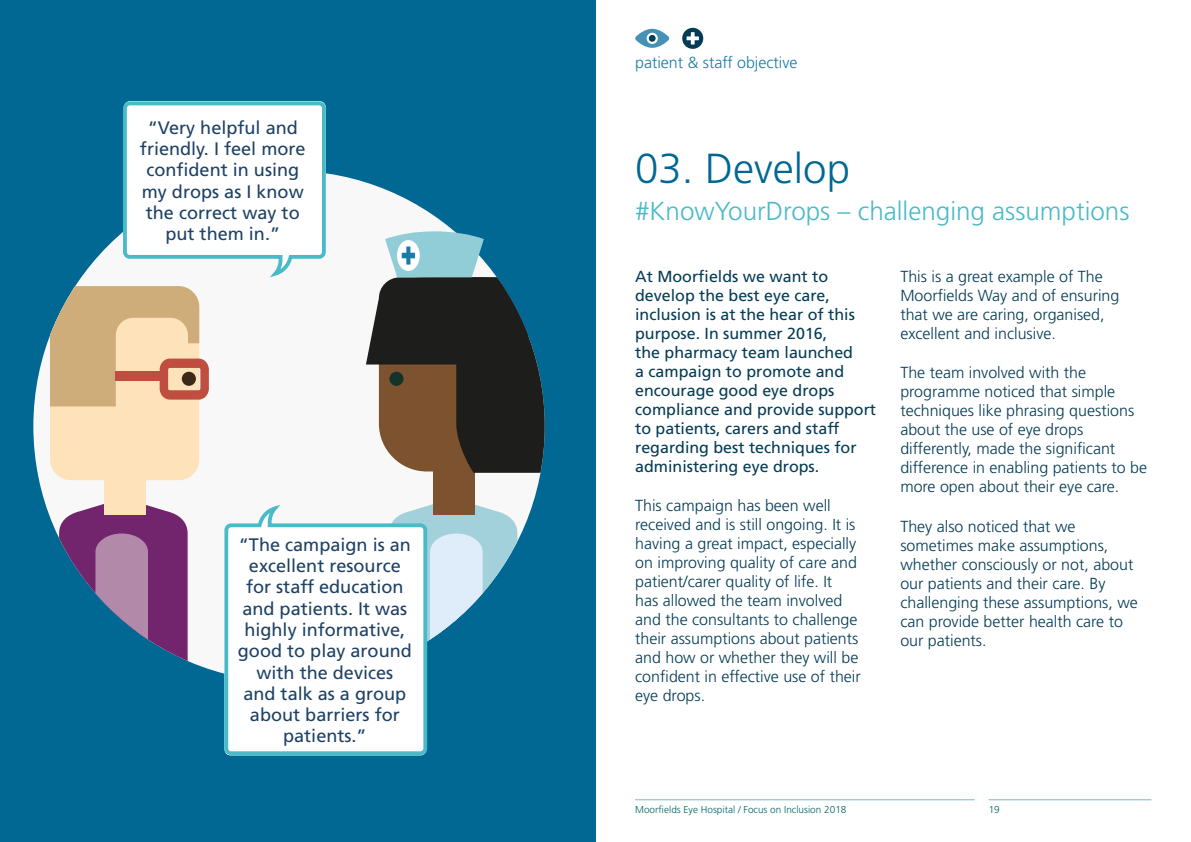
<style>
.page{position:relative;width:1191px;height:842px;background:#fff}
.page>*{position:absolute;margin:0;border:0;box-sizing:border-box;transform-origin:0 0}
.t1{font:300 42px "Frutiger";color:#016893}
.t2{font:300 26px "Frutiger";color:#49bac8}
.t3{font:18.1px/21.3px "Frutiger";color:#1d4165;text-align:center}
.t4{font:300 16px/19px "Frutiger";color:#053c55}
.t5{font:16px/19px "Frutiger";color:#053c55}
.t6{font:300 16px "Frutiger";color:#197ca6}
.t7{font:300 10px "Frutiger";color:#006665}
</style>
<div class="page">
<div style="left:0;top:0;width:595px;height:842px;background:#016893"></div>
<div style="left:33px;top:171px;width:512px;height:511px;background:#f8f8f9;border-radius:50%"></div>
<svg style="left:59px;top:494px;width:129px;height:167px"></svg>
<svg style="left:428px;top:494px;width:89px;height:147px"></svg>
<div style="left:433px;top:429px;width:41px;height:85px;background:#7c532e"></div>
<div style="left:104px;top:429px;width:41px;height:85px;background:#fee3ba"></div>
<div style="left:50px;top:286px;width:149px;height:194px;background:#fee3ba;border-radius:21px"></div>
<svg style="left:50px;top:286px;width:159px;height:120px"></svg>
<div style="left:182px;top:372px;width:14px;height:14px;background:#3d291a;border-radius:50%"></div>
<div style="left:116px;top:372px;width:46px;height:9px;background:#bf4d40"></div>
<svg style="left:122px;top:101px;width:205px;height:177px"></svg>
<svg style="left:223px;top:505px;width:205px;height:251px"></svg>
<svg style="left:366px;top:231px;width:179px;height:242px"></svg>
<hr style="left:988px;top:799px;width:163px;height:1px;background:#91cdd7">
<hr style="left:635px;top:799px;width:339px;height:1px;background:#91cdd7">
<div style="left:682px;top:28px;width:21px;height:21px;background:#053c55;border-radius:50%"></div>
<svg style="left:686px;top:32px;width:13px;height:13px"></svg>
<svg style="left:635px;top:29px;width:34px;height:19px"></svg>
<p class="t3" style="left:140px;top:117px;width:167px">“Very helpful and friendly. I feel more confident in using my drops as I know the correct way to put them in.”</p>
<p class="t3" style="left:238px;top:534px;width:175px">“The campaign is an excellent resource for staff education and patients. It was highly informative, good to play around with the devices<br>and talk as a group about barriers for patients.”</p>
<p class="t6" style="left:635px;top:53px;width:164px">patient &amp; staff objective</p>
<h1 class="t1" style="left:635px;top:145px;width:216px">03. Develop</h1>
<h2 class="t2" style="left:635px;top:197px;width:496px">#KnowYourDrops – challenging assumptions</h2>
<p class="t5" style="left:635px;top:266px;width:242px">At Moorfields we want to develop the best eye care, inclusion is at the hear of this purpose. In summer 2016,<br>the pharmacy team launched<br>a campaign to promote and encourage good eye drops compliance and provide support to patients, carers and staff regarding best techniques for administering eye drops.</p>
<p class="t4" style="left:635px;top:496px;width:227px">This campaign has been well received and is still ongoing. It is having a great impact, especially on improving quality of care and patient/carer quality of life. It<br>has allowed the team involved and the consultants to challenge their assumptions about patients and how or whether they will be confident in effective use of their eye drops.</p>
<p class="t4" style="left:900px;top:267px;width:221px">This is a great example of The<br>Moorfields Way and of ensuring that we are caring, organised, excellent and inclusive.</p>
<p class="t4" style="left:900px;top:363px;width:248px">The team involved with the programme noticed that simple techniques like phrasing questions about the use of eye drops differently, made the significant difference in enabling patients to be more open about their eye care.</p>
<p class="t4" style="left:900px;top:517px;width:239px">They also noticed that we sometimes make assumptions, whether consciously or not, about our patients and their care. By challenging these assumptions, we can provide better health care to our patients.</p>
<p class="t7" style="left:635px;top:804px;width:213px">Moorfields Eye Hospital / Focus on Inclusion 2018</p>
<p class="t7" style="left:988px;top:804px;width:13px">19</p>
</div>
